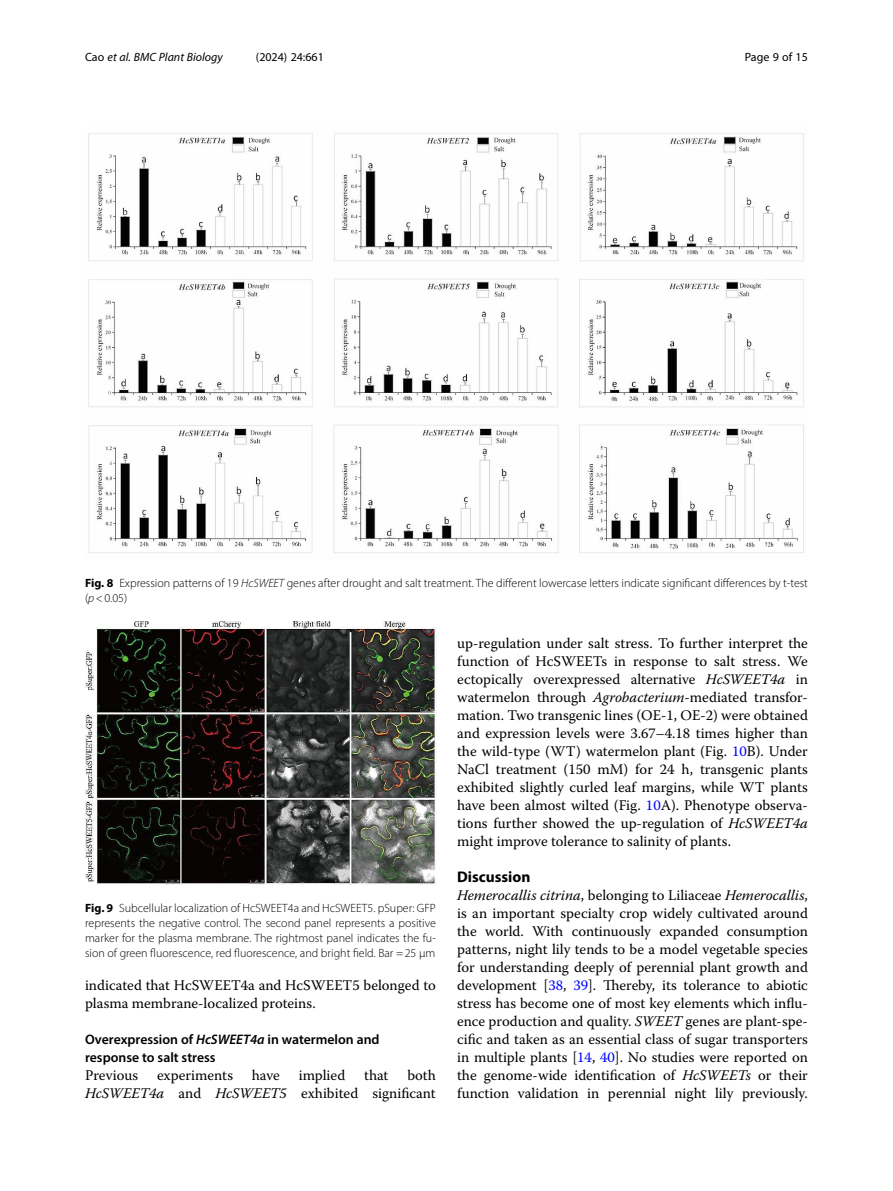
<style>
.page{position:relative;width:893px;height:1191px;background:#fff}
.page>*{position:absolute;margin:0;border:0;box-sizing:border-box;transform-origin:0 0}
.Head_1{font:700 15.45px "Myriad Pro";color:#000}
.Body_Text{font:14.7px/18px "Warnock Pro";color:#000;text-align:justify}
.Head_2{font:600 13.8px/18px "Myriad Pro";color:#000}
.Figure_Caption{font:300 12px/15px "Myriad Pro";color:#000;text-align:justify}
.t1{font:italic 12px "Myriad Pro";color:#000}
.t2{font:12px "Myriad Pro";color:#000}
.s1{font-style:normal}
.s2{font-weight:700}
.s3{font-style:italic}
.s4{color:#00f}
</style>
<div class="page">
<img style="left:85px;top:622px;width:351px;height:263px">
<img style="left:88px;top:133px;width:716px;height:420px">
<p class="t1" style="left:85px;top:50px;width:139px"><span class="s1">Cao</span> et al. BMC Plant Biology</p>
<p class="t2" style="left:256px;top:50px;width:70px">(2024) 24:661</p>
<p class="t2" style="left:745px;top:50px;width:65px">Page 9 of 15</p>
<p class="Figure_Caption" style="left:85px;top:576px;width:724px"><span class="s2">Fig. 8</span> Expression patterns of 19 <span class="s3">HcSWEET</span> genes after drought and salt treatment. The different lowercase letters indicate significant differences by t-test (<span class="s3">p</span>&lt;0.05)</p>
<p class="Figure_Caption" style="left:85px;top:900px;width:352px"><span class="s2">Fig. 9</span> Subcellular localization of HcSWEET4a and HcSWEET5. pSuper: GFP represents the negative control. The second panel represents a positive marker for the plasma membrane. The rightmost panel indicates the fu&shy;sion of green fluorescence, red fluorescence, and bright field. Bar =25 μm</p>
<p class="Body_Text" style="left:85px;top:976px;width:352px">indicated that HcSWEET4a and HcSWEET5 belonged to plasma membrane-localized proteins.</p>
<p class="Head_2" style="left:85px;top:1030px;width:296px">Overexpression of <span class="s3">HcSWEET4a</span> in watermelon and response to salt stress</p>
<p class="Body_Text" style="left:85px;top:1066px;width:55px">Previous</p>
<p class="Body_Text" style="left:157px;top:1066px;width:77px">experiments</p>
<p class="Body_Text" style="left:252px;top:1066px;width:30px">have</p>
<p class="Body_Text" style="left:299px;top:1066px;width:48px">implied</p>
<p class="Body_Text" style="left:364px;top:1066px;width:26px">that</p>
<p class="Body_Text" style="left:85px;top:1066px;width:352px;text-align:right">both<br><span class="s3">HcSWEET4a</span> and <span class="s3">HcSWEET5</span> exhibited significant</p>
<p class="Body_Text" style="left:457px;top:634px;width:352px">up-regulation under salt stress. To further interpret the function of HcSWEETs in response to salt stress. We ectopically overexpressed alternative <span class="s3">HcSWEET4a</span> in watermelon through <span class="s3">Agrobacterium</span>-mediated transfor&shy;mation. Two transgenic lines (OE-1, OE-2) were obtained and expression levels were 3.67–4.18 times higher than the wild-type (WT) watermelon plant (Fig. <span class="s4">10</span>B). Under NaCl treatment (150 mM) for 24 h, transgenic plants exhibited slightly curled leaf margins, while WT plants have been almost wilted (Fig. <span class="s4">10</span>A). Phenotype observa&shy;tions further showed the up-regulation of <span class="s3">HcSWEET4a </span>might improve tolerance to salinity of plants.</p>
<p class="Head_1" style="left:457px;top:867px;width:75px">Discussion</p>
<p class="Body_Text" style="left:457px;top:886px;width:352px"><span class="s3">Hemerocallis citrina</span>, belonging to Liliaceae <span class="s3">Hemerocallis</span>, is an important specialty crop widely cultivated around the world. With continuously expanded consumption patterns, night lily tends to be a model vegetable species for understanding deeply of perennial plant growth and development [<span class="s4">38</span>, <span class="s4">39</span>]. Thereby, its tolerance to abiotic stress has become one of most key elements which influ&shy;ence production and quality. <span class="s3">SWEET</span> genes are plant-spe&shy;cific and taken as an essential class of sugar transporters in multiple plants [<span class="s4">14</span>, <span class="s4">40</span>]. No studies were reported on the genome-wide identification of <span class="s3">HcSWEETs</span> or their function validation in perennial night lily previously.</p>
</div>
